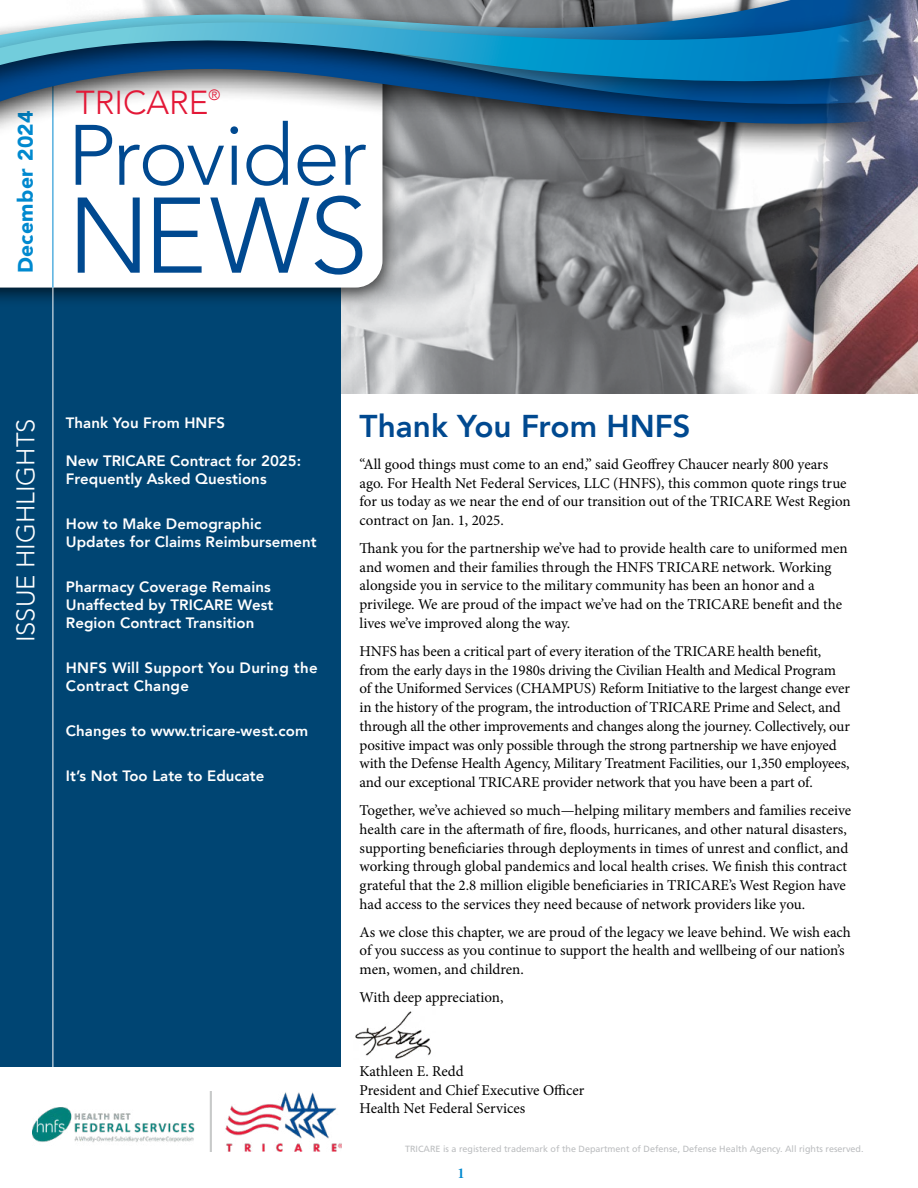
<style>
.page{position:relative;width:918px;height:1188px;background:#fff}
.page>*{position:absolute;margin:0;border:0;box-sizing:border-box;transform-origin:0 0}
.t1{font:300 106.2px "Avenir";color:#004990}
.t2{font:300 84.6px "Avenir";letter-spacing:-.03em;color:#004990}
.t3{font:300 33.15px "Avenir";color:#e31837}
.SUB_HEAD_1{font:800 31.5px "Avenir";color:#004990}
.t4{font:300 25.5px "Avenir";color:#fff}
.t5{font:900 21px "Avenir";letter-spacing:.02em;color:#0089cf}
.Paragraph_TEXT{font:15px/18.8px "Minion Pro";letter-spacing:-.005em;color:#000}
.Index_Cover_text_sid{font:800 15px/18px "Avenir";letter-spacing:.005em;color:#fff}
.t6{font:700 15px "Minion";color:#0089cf}
.t7{font:300 14.85px "Avenir";color:#e31837}
.t8{font:9px "Frutiger";color:#bcbec0}
</style>
<div class="page">
<img style="left:341px;top:196px;width:403px;height:197px">
<div style="left:0;top:78px;width:341px;height:1110px;background:#004573"></div>
<div style="left:0;top:44px;width:402px;height:264px;background:#000;opacity:.65"></div>
<div style="left:0;top:196px;width:382px;height:92px;background:#fff"></div>
<hr style="left:53px;top:282px;width:1px;height:797px;background:#fff">
<hr style="left:53px;top:29px;width:1px;height:259px;background:#0089cf">
<div style="left:0;top:0;width:918px;height:196px;background:#000;opacity:.89"></div>
<div style="left:0;top:1067px;width:346px;height:121px;background:#fff"></div>
<img style="left:32px;top:1091px;width:309px;height:60px">
<div style="left:0;top:0;width:918px;height:180px;background:#000;opacity:.54"></div>
<svg style="left:0;top:6px;width:744px;height:81px;background:#3e82a5"></svg>
<img style="left:744px;top:0;width:174px;height:393px">
<img style="left:355px;top:1011px;width:76px;height:48px">
<p class="t5" style="left:8px;top:273px;width:164px;rotate:-90deg">December 2024</p>
<p class="t3" style="left:76px;top:83px;width:134px">TRICARE</p>
<p class="t7" style="left:208px;top:86px;width:13px">®</p>
<p class="t2" style="left:67px;top:106px;width:301px">Provider</p>
<p class="t1" style="left:67px;top:173px;width:302px">NEWS</p>
<p class="t4" style="left:11px;top:642px;width:225px;rotate:-90deg">ISSUE HIGHLIGHTS</p>
<p class="Index_Cover_text_sid" style="left:66px;top:414px;width:161px">Thank You From HNFS</p>
<p class="Index_Cover_text_sid" style="left:66px;top:452px;width:237px">New TRICARE Contract for 2025:<br>Frequently Asked Questions</p>
<p class="Index_Cover_text_sid" style="left:66px;top:515px;width:252px">How to Make Demographic<br>Updates for Claims Reimbursement</p>
<p class="Index_Cover_text_sid" style="left:66px;top:578px;width:209px">Pharmacy Coverage Remains<br>Unaffected by TRICARE West<br>Region Contract Transition</p>
<p class="Index_Cover_text_sid" style="left:66px;top:659px;width:253px">HNFS Will Support You During the<br>Contract Change</p>
<p class="Index_Cover_text_sid" style="left:66px;top:722px;width:244px">Changes to www.tricare-west.com</p>
<p class="Index_Cover_text_sid" style="left:66px;top:767px;width:200px">It’s Not Too Late to Educate</p>
<p class="SUB_HEAD_1" style="left:360px;top:401px;width:333px">Thank You From HNFS</p>
<p class="Paragraph_TEXT" style="left:360px;top:455px;width:493px">“All good things must come to an end,” said Geoffrey Chaucer nearly 800 years ago. For Health Net Federal Services, LLC (HNFS), this common quote rings true for us today as we near the end of our transition out of the TRICARE West Region contract on Jan. 1, 2025.</p>
<p class="Paragraph_TEXT" style="left:360px;top:539px;width:490px">Thank you for the partnership we’ve had to provide health care to uniformed men and women and their families through the HNFS TRICARE network. Working alongside you in service to the military community has been an honor and a privilege. We are proud of the impact we’ve had on the TRICARE benefit and the lives we’ve improved along the way.</p>
<p class="Paragraph_TEXT" style="left:360px;top:642px;width:492px">HNFS has been a critical part of every iteration of the TRICARE health benefit, from the early days in the 1980s driving the Civilian Health and Medical Program of the Uniformed Services (CHAMPUS) Reform Initiative to the largest change ever in the history of the program, the introduction of TRICARE Prime and Select, and through all the other improvements and changes along the journey. Collectively, our positive impact was only possible through the strong partnership we have enjoyed with the Defense Health Agency, Military Treatment Facilities, our 1,350 employees, and our exceptional TRICARE provider network that you have been a part of.</p>
<p class="Paragraph_TEXT" style="left:360px;top:801px;width:493px">Together, we’ve achieved so much—helping military members and families receive health care in the aftermath of fire, floods, hurricanes, and other natural disasters, supporting beneficiaries through deployments in times of unrest and conflict, and working through global pandemics and local health crises. We finish this contract grateful that the 2.8 million eligible beneficiaries in TRICARE’s West Region have had access to the services they need because of network providers like you.</p>
<p class="Paragraph_TEXT" style="left:360px;top:923px;width:493px">As we close this chapter, we are proud of the legacy we leave behind. We wish each of you success as you continue to support the health and wellbeing of our nation’s men, women, and children.</p>
<p class="Paragraph_TEXT" style="left:360px;top:988px;width:145px">With deep appreciation,</p>
<p class="Paragraph_TEXT" style="left:360px;top:1062px;width:106px">Kathleen E. Redd</p>
<p class="Paragraph_TEXT" style="left:360px;top:1080px;width:226px">President and Chief Executive Officer</p>
<p class="Paragraph_TEXT" style="left:360px;top:1099px;width:167px">Health Net Federal Services</p>
<p class="t8" style="left:405px;top:1143px;width:460px">TRICARE is a registered trademark of the Department of Defense, Defense Health Agency. All rights reserved.</p>
<p class="t6" style="left:457px;top:1166px;width:9px">1</p>
</div>
